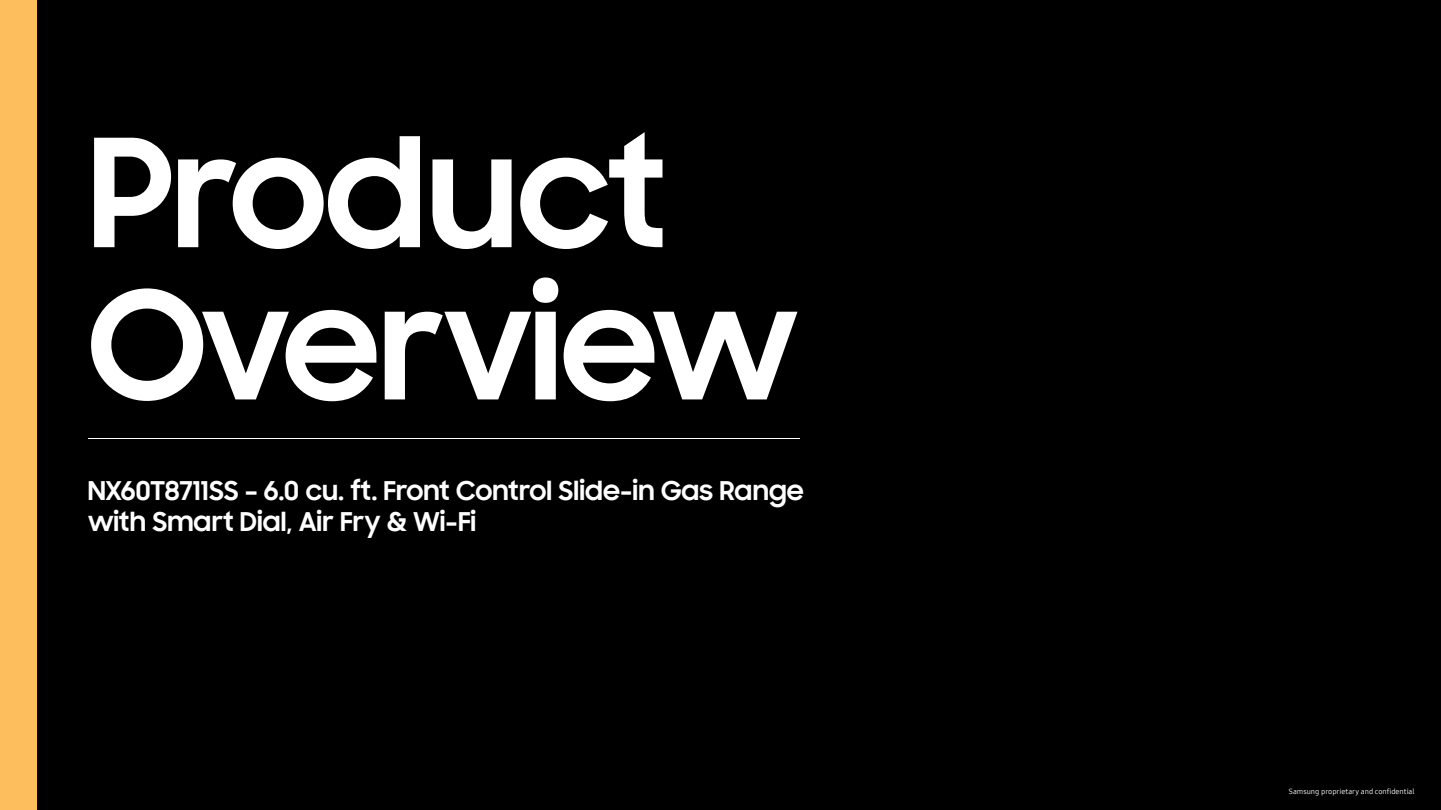
<style>
.page{position:relative;width:1441px;height:810px;background:#fff}
.page>*{position:absolute;margin:0;border:0;box-sizing:border-box;transform-origin:0 0}
.t1{font:700 150px/152.2px "Samsung Sharp Sans";letter-spacing:-.02em;color:#fff}
.t2{font:700 26.25px/31.5px "Samsung Sharp Sans";color:#fff}
.t3{font:7.5px "Samsung One 400";color:#fff}
</style>
<div class="page">
<div style="left:0;top:0;width:1440px;height:810px;background:#000"></div>
<div style="left:0;top:0;width:37px;height:810px;background:#fdbe5d"></div>
<hr style="left:88px;top:439px;width:711px;height:1px;background:#fff">
<h1 class="t1" style="left:88px;top:110px;width:713px">Product<br>Overview</h1>
<p class="t2" style="left:88px;top:473px;width:717px">NX60T8711SS – 6.0 cu. ft. Front Control Slide-in Gas Range with Smart Dial, Air Fry &amp; Wi-Fi</p>
<p class="t3" style="left:1288px;top:786px;width:127px">Samsung proprietary and confidential</p>
</div>
